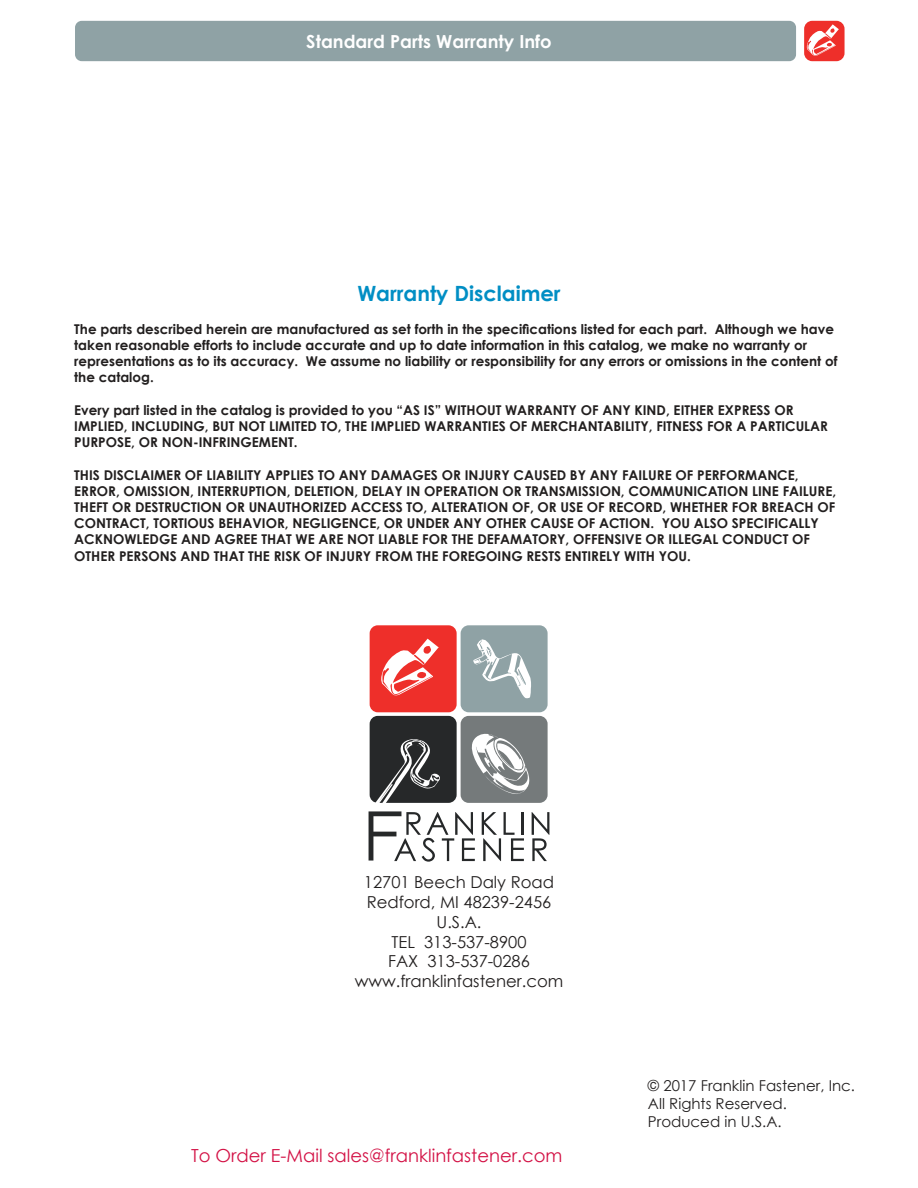
<style>
.page{position:relative;width:918px;height:1188px;background:#fff}
.page>*{position:absolute;margin:0;border:0;box-sizing:border-box;transform-origin:0 0}
.t1{font:700 21px "Century Gothic";color:#008ec4}
.t2{font:18px "Century Gothic";color:#d31145}
.t3{font:700 18px "Century Gothic";color:#fff}
.t4{font:16.5px/19.8px "Century Gothic";color:#221f1f;text-align:center}
.t5{font:15px/18px "Century Gothic";color:#221f1f}
.t6{font:700 13.5px/16.2px "Century Gothic";color:#221f1f}
</style>
<div class="page">
<div style="left:75px;top:21px;width:721px;height:40px;background:#8fa2a5;border-radius:7px"></div>
<div style="left:804px;top:21px;width:41px;height:40px;background:#ee2f2a;border-radius:8px"></div>
<svg style="left:806px;top:24px;width:33px;height:32px"></svg>
<div style="left:370px;top:625px;width:87px;height:87px;background:#ee2f2a;border-radius:8px"></div>
<svg style="left:381px;top:639px;width:58px;height:57px"></svg>
<div style="left:461px;top:625px;width:87px;height:87px;background:#8fa2a5;border-radius:8px"></div>
<svg style="left:473px;top:639px;width:58px;height:60px"></svg>
<div style="left:461px;top:716px;width:87px;height:87px;background:#757a7b;border-radius:8px"></div>
<svg style="left:471px;top:733px;width:59px;height:61px"></svg>
<svg style="left:369px;top:811px;width:106px;height:51px"></svg>
<svg style="left:482px;top:812px;width:42px;height:49px"></svg>
<svg style="left:532px;top:812px;width:17px;height:49px"></svg>
<div style="left:370px;top:716px;width:87px;height:87px;background:#262829;border-radius:8px"></div>
<svg style="left:375px;top:739px;width:66px;height:64px"></svg>
<h2 class="t3" style="left:306px;top:35px;width:247px">Standard Parts Warranty Info</h2>
<h1 class="t1" style="left:357px;top:286px;width:205px">Warranty Disclaimer</h1>
<p class="t6" style="left:74px;top:320px;width:765px">The parts described herein are manufactured as set forth in the speci昀椀cations listed for each part. Although we have taken reasonable efforts to include accurate and up to date information in this catalog, we make no warranty or representations as to its accuracy. We assume no liability or responsibility for any errors or omissions in the content of the catalog.</p>
<p class="t6" style="left:74px;top:401px;width:755px">Every part listed in the catalog is provided to you “AS IS” WITHOUT WARRANTY OF ANY KIND, EITHER EXPRESS OR<br>IMPLIED, INCLUDING, BUT NOT LIMITED TO, THE IMPLIED WARRANTIES OF MERCHANTABILITY, FITNESS FOR A PARTICULAR<br>PURPOSE, OR NON-INFRINGEMENT.</p>
<p class="t6" style="left:74px;top:466px;width:763px">THIS DISCLAIMER OF LIABILITY APPLIES TO ANY DAMAGES OR INJURY CAUSED BY ANY FAILURE OF PERFORMANCE, ERROR, OMISSION, INTERRUPTION, DELETION, DELAY IN OPERATION OR TRANSMISSION, COMMUNICATION LINE FAILURE, THEFT OR DESTRUCTION OR UNAUTHORIZED ACCESS TO, ALTERATION OF, OR USE OF RECORD, WHETHER FOR BREACH OF CONTRACT, TORTIOUS BEHAVIOR, NEGLIGENCE, OR UNDER ANY OTHER CAUSE OF ACTION. YOU ALSO SPECIFICALLY ACKNOWLEDGE AND AGREE THAT WE ARE NOT LIABLE FOR THE DEFAMATORY, OFFENSIVE OR ILLEGAL CONDUCT OF OTHER PERSONS AND THAT THE RISK OF INJURY FROM THE FOREGOING RESTS ENTIRELY WITH YOU.</p>
<p class="t4" style="left:355px;top:874px;width:210px">12701 Beech Daly Road<br>Redford, MI 48239-2456<br>U.S.A.<br>TEL 313-537-8900<br>FAX 313-537-0286 www.franklinfastener.com</p>
<h2 class="t2" style="left:191px;top:1148px;width:373px">To Order E-Mail sales@franklinfastener.com</h2>
<p class="t5" style="left:648px;top:1078px;width:209px">© 2017 Franklin Fastener, Inc.<br>All Rights Reserved.<br>Produced in U.S.A.</p>
</div>
